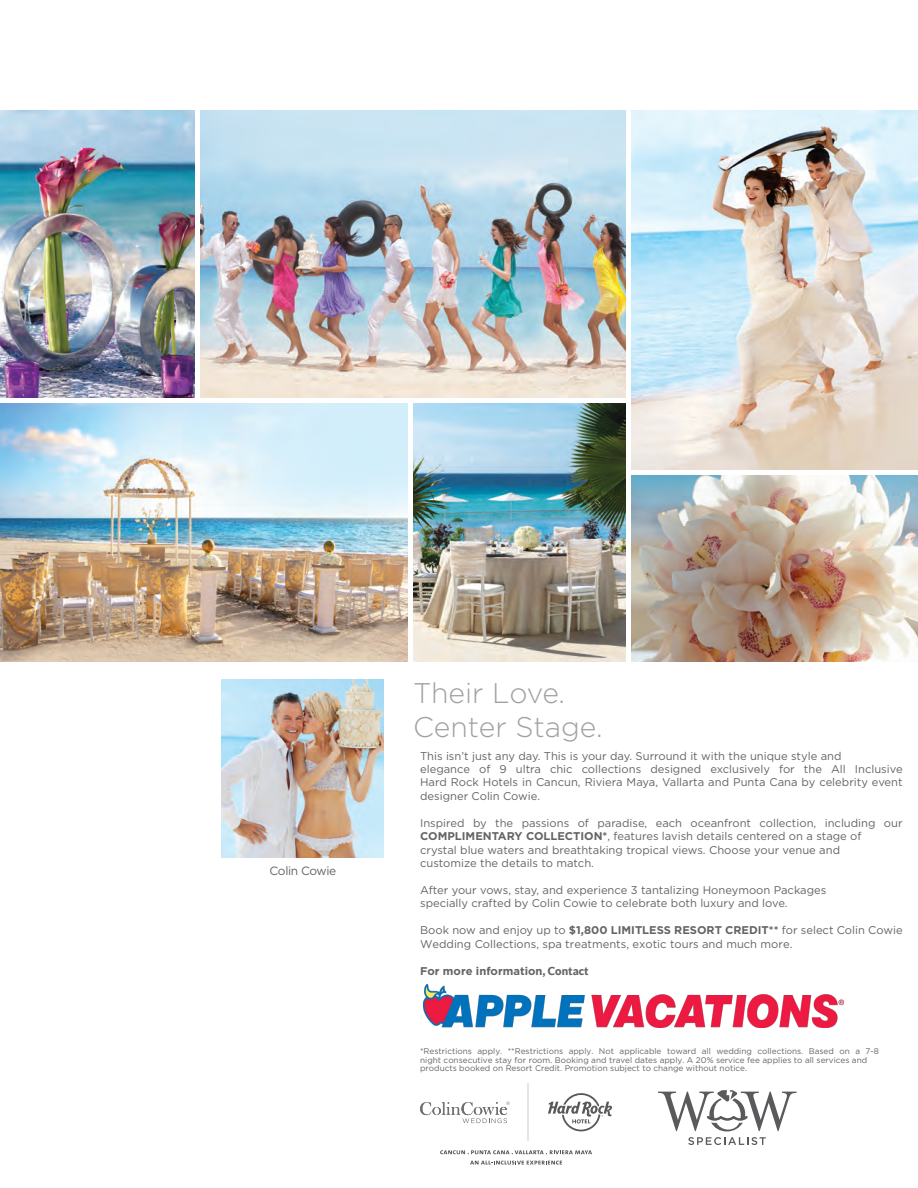
<style>
.page{position:relative;width:918px;height:1188px;background:#fff}
.page>*{position:absolute;margin:0;border:0;box-sizing:border-box;transform-origin:0 0}
.t1{font:300 28.35px "Gotham";color:#9fa0a3}
.t2{font:12px "Gotham";letter-spacing:-.03em;color:#636366}
.t3{font:11.25px/13.5px "Gotham";color:#626465}
.t4{font:700 11.25px "Gotham";color:#626465}
.t5{font:8.25px/9px "Gotham";color:#626465}
.s1{font-weight:700}
.s2{font-family:"Lato";font-weight:900}
</style>
<div class="page">
<img style="left:0;top:111px;width:195px;height:286px">
<img style="left:222px;top:680px;width:162px;height:178px">
<img style="left:413px;top:403px;width:212px;height:259px">
<img style="left:201px;top:111px;width:424px;height:286px">
<img style="left:631px;top:111px;width:287px;height:358px">
<img style="left:0;top:403px;width:407px;height:259px">
<img style="left:631px;top:475px;width:287px;height:187px">
<hr style="left:527px;top:1084px;width:1px;height:57px;background:#e4e4e5">
<svg style="left:420px;top:1101px;width:90px;height:22px"></svg>
<svg style="left:548px;top:1093px;width:64px;height:38px"></svg>
<svg style="left:470px;top:1161px;width:92px;height:4px"></svg>
<svg style="left:440px;top:1150px;width:152px;height:4px"></svg>
<svg style="left:658px;top:1090px;width:138px;height:41px"></svg>
<svg style="left:688px;top:1137px;width:78px;height:8px"></svg>
<img style="left:423px;top:985px;width:420px;height:43px">
<p class="t2" style="left:270px;top:864px;width:68px">Colin Cowie</p>
<p class="t1" style="left:413px;top:678px;width:153px">Their Love.</p>
<p class="t1" style="left:413px;top:712px;width:191px">Center Stage.</p>
<p class="t3" style="left:420px;top:749px;width:484px">This isn’t just any day. This is your day. Surround it with the unique style and<br>elegance of 9 ultra chic collections designed exclusively for the All Inclusive Hard Rock Hotels in Cancun, Riviera Maya, Vallarta and Punta Cana by celebrity event designer Colin Cowie.</p>
<p class="t3" style="left:420px;top:816px;width:484px">Inspired by the passions of paradise, each oceanfront collection, including our <span class="s1">COMPLIMENTARY COLLECTION*</span>, features lavish details centered on a stage of<br>crystal blue waters and breathtaking tropical views. Choose your venue and<br>customize the details to match.</p>
<p class="t3" style="left:420px;top:883px;width:408px">After your vows, stay, and experience 3 tantalizing Honeymoon Packages specially crafted by Colin Cowie to celebrate both luxury and love.</p>
<p class="t3" style="left:420px;top:924px;width:484px">Book now and enjoy up to <span class="s1">$1,800 LIMITLESS RESORT CREDIT**</span> for select Colin Cowie<br>Wedding Collections, spa treatments, exotic tours and much more.</p>
<p class="t4" style="left:420px;top:964px;width:170px">For more information, <span class="s2">Contact</span></p>
<p class="t5" style="left:420px;top:1046px;width:460px">*Restrictions apply. **Restrictions apply. Not applicable toward all wedding collections. Based on a 7-8 night consecutive stay for room. Booking and travel dates apply. A 20% service fee applies to all services and products booked on Resort Credit. Promotion subject to change without notice.</p>
</div>
